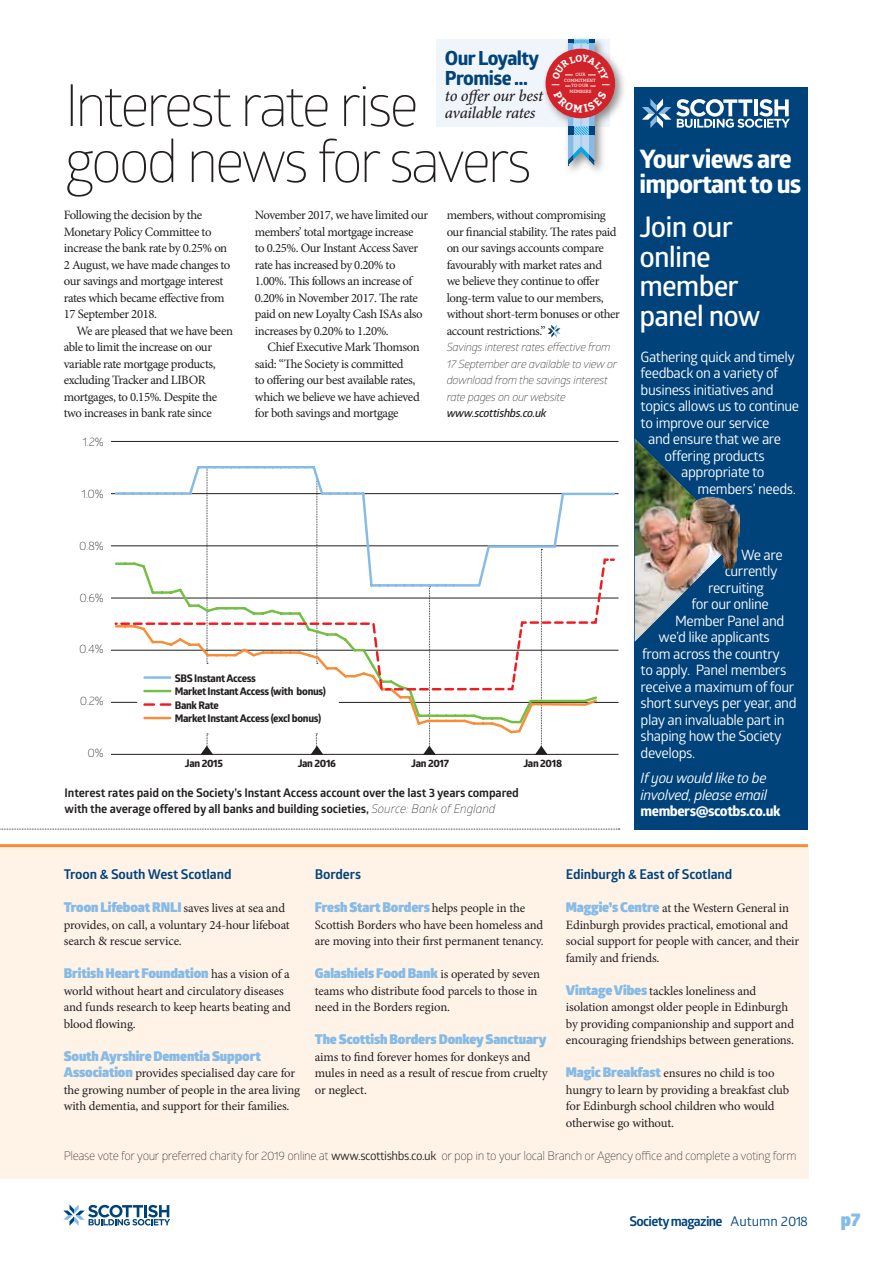
<style>
.page{position:relative;width:893px;height:1263px;background:#fff}
.page>*{position:absolute;margin:0;border:0;box-sizing:border-box;transform-origin:0 0}
.t1{font:300 58.05px/55.9px "Glober";letter-spacing:-.06em;color:#231f20}
.t2{font:600 28.5px/29.7px "Glober";letter-spacing:-.03em;color:#fff}
.t3{font:700 25.5px/25.2px "Globerx";letter-spacing:-.03em;color:#fff}
.t4{font:700 19.5px/19.5px "Globerx";letter-spacing:-.03em;color:#00437b}
.t5{font:900 18px "Glober";color:#86bbe6}
.t6{font:italic 500 16.5px/16.6px "Minion Pro";letter-spacing:-.02em;color:#231f20}
.t7{font:14.25px "Glober";letter-spacing:-.03em;color:#fff}
.t8{font:italic 14.25px/16.5px "Glober";letter-spacing:-.03em;color:#fff}
.t9{font:700 14.25px "Globerx";letter-spacing:-.03em;color:#fff}
.t10{font:900 13.5px "Glober";letter-spacing:-.01em;color:#86bbe6}
.t11{font:700 13.5px "Glober";letter-spacing:-.01em;color:#00437b}
.t12{font:700 13.5px "Glober";letter-spacing:-.05em;color:#00437b}
.t13{font:12.75px/16.5px "Minion Pro";letter-spacing:-.025em;color:#231f20}
.t14{font:300 12px "Glober";letter-spacing:-.03em;color:#231f20}
.t15{font:700 12px/16.5px "Glober";letter-spacing:-.01em;color:#231f20}
.t16{font:italic 300 11.25px/16.5px "Glober";letter-spacing:-.03em;color:#231f20}
.t17{font:italic 600 11.25px "Glober";letter-spacing:-.03em;color:#231f20}
.t18{font:700 10.5px/13.5px "Globerx";letter-spacing:-.03em;color:#231f20}
.t19{font:4.5px/5.6px "Bitter";color:#fff;text-align:center}
.s1{font-weight:300;font-style:italic}
.s2{font-family:"Glober";font-weight:900;font-size:13.5px;color:#86bbe6}
.s3{font-family:"Minion Pro";font-weight:400;font-size:12.75px;color:#231f20}
.s4{font-weight:400}
</style>
<div class="page">
<svg style="left:63px;top:1204px;width:107px;height:22px"></svg>
<div style="left:0;top:848px;width:808px;height:331px;background:#fff3e8"></div>
<svg style="left:0;top:829px;width:620px;height:1px"></svg>
<hr style="left:0;top:844px;width:808px;height:3px;background:#f78d39">
<svg style="left:548px;top:325px;width:12px;height:13px"></svg>
<hr style="left:111px;top:754px;width:507px;height:1px;background:#231f20">
<hr style="left:111px;top:441px;width:507px;height:1px;background:#231f20">
<hr style="left:111px;top:493px;width:507px;height:1px;background:#231f20">
<hr style="left:111px;top:546px;width:507px;height:1px;background:#231f20">
<hr style="left:111px;top:598px;width:507px;height:1px;background:#231f20">
<hr style="left:111px;top:650px;width:507px;height:1px;background:#231f20">
<hr style="left:339px;top:702px;width:279px;height:1px;background:#231f20">
<svg style="left:111px;top:467px;width:505px;height:288px"></svg>
<div style="left:436px;top:40px;width:173px;height:87px;background:#f0f5fb"></div>
<div style="left:542px;top:36px;width:85px;height:140px;background:#231f20;opacity:.5"></div>
<div style="left:546px;top:49px;width:69px;height:69px;background:#d2232a;border-radius:50%"></div>
<div style="left:635px;top:87px;width:173px;height:743px;background:#00437b"></div>
<svg style="left:642px;top:99px;width:148px;height:29px"></svg>
<img style="left:635px;top:439px;width:96px;height:202px">
<img style="left:694px;top:496px;width:45px;height:74px">
<svg style="left:552px;top:40px;width:58px;height:125px"></svg>
<h3 class="t4" style="left:445px;top:48px;width:96px">Our Loyalty<br>Promise …</h3>
<p class="t6" style="left:445px;top:88px;width:100px">to offer our best available rates</p>
<p class="t19" style="left:564px;top:72px;width:33px">OUR<br>COMMITMENT<br>TO OUR<br>MEMBERS</p>
<h1 class="t1" style="left:65px;top:75px;width:469px">Interest rate rise good news for savers</h1>
<p class="t13" style="left:64px;top:207px;width:168px">Following the decision by the<br>Monetary Policy Committee to increase the bank rate by 0.25% on<br>2 August, we have made changes to our savings and mortgage interest rates which became effective from<br>17 September 2018.</p>
<p class="t13" style="left:64px;top:322px;width:171px;text-indent:13px">We are pleased that we have been able to limit the increase on our variable rate mortgage products, excluding Tracker and LIBOR mortgages, to 0.15%. Despite the two increases in bank rate since</p>
<p class="t13" style="left:447px;top:207px;width:175px">members, without compromising our financial stability. The rates paid on our savings accounts compare favourably with market rates and<br>we believe they continue to offer long-term value to our members, without short-term bonuses or other account restrictions.”</p>
<p class="t16" style="left:447px;top:338px;width:172px">Savings interest rates effective from 17 September are available to view or download from the savings interest rate pages on our website</p>
<p class="t17" style="left:447px;top:405px;width:101px">www.scottishbs.co.uk</p>
<p class="t13" style="left:255px;top:207px;width:175px">November 2017, we have limited our members’ total mortgage increase<br>to 0.25%. Our Instant Access Saver rate has increased by 0.20% to<br>1.00%. This follows an increase of<br>0.20% in November 2017. The rate paid on new Loyalty Cash ISAs also increases by 0.20% to 1.20%.</p>
<p class="t13" style="left:255px;top:339px;width:166px;text-indent:13px">Chief Executive Mark Thomson said: “The Society is committed<br>to offering our best available rates, which we believe we have achieved for both savings and mortgage</p>
<p class="t14" style="left:82px;top:434px;width:23px">1.2%</p>
<p class="t14" style="left:81px;top:485px;width:24px">1.0%</p>
<p class="t14" style="left:79px;top:537px;width:26px">0.8%</p>
<p class="t14" style="left:80px;top:589px;width:25px">0.6%</p>
<p class="t14" style="left:79px;top:641px;width:26px">0.4%</p>
<p class="t14" style="left:80px;top:692px;width:25px">0.2%</p>
<p class="t14" style="left:88px;top:744px;width:18px">0%</p>
<p class="t18" style="left:175px;top:671px;width:153px">SBS Instant Access<br>Market Instant Access (with bonus)<br>Bank Rate<br>Market Instant Access (excl bonus)</p>
<p class="t18" style="left:185px;top:757px;width:40px">Jan 2015</p>
<p class="t18" style="left:298px;top:757px;width:40px">Jan 2016</p>
<p class="t18" style="left:411px;top:757px;width:39px">Jan 2017</p>
<p class="t18" style="left:523px;top:757px;width:40px">Jan 2018</p>
<p class="t15" style="left:65px;top:784px;width:456px">Interest rates paid on the Society’s Instant Access account over the last 3 years compared with the average offered by all banks and building societies, <span class="s1">Source: Bank of England</span></p>
<h3 class="t3" style="left:639px;top:146px;width:164px">Your views are important to us</h3>
<h2 class="t2" style="left:639px;top:211px;width:123px">Join our online member panel now</h2>
<p class="t7" style="left:641px;top:347px;width:156px">Gathering quick and timely</p>
<p class="t7" style="left:641px;top:363px;width:139px">feedback on a variety of</p>
<p class="t7" style="left:641px;top:380px;width:135px">business initiatives and</p>
<p class="t7" style="left:641px;top:396px;width:160px">topics allows us to continue</p>
<p class="t7" style="left:641px;top:413px;width:130px">to improve our service</p>
<p class="t7" style="left:648px;top:429px;width:134px">and ensure that we are</p>
<p class="t7" style="left:665px;top:446px;width:102px">offering products</p>
<p class="t7" style="left:681px;top:462px;width:85px">appropriate to</p>
<p class="t7" style="left:698px;top:479px;width:100px">members’ needs.</p>
<p class="t7" style="left:741px;top:545px;width:43px">We are</p>
<p class="t7" style="left:725px;top:561px;width:54px">currently</p>
<p class="t7" style="left:708px;top:578px;width:57px">recruiting</p>
<p class="t7" style="left:692px;top:594px;width:79px">for our online</p>
<p class="t7" style="left:675px;top:611px;width:111px">Member Panel and</p>
<p class="t7" style="left:659px;top:627px;width:113px">we’d like applicants</p>
<p class="t7" style="left:642px;top:644px;width:139px">from across the country</p>
<p class="t7" style="left:641px;top:660px;width:147px">to apply. Panel members</p>
<p class="t7" style="left:641px;top:677px;width:155px">receive a maximum of four</p>
<p class="t7" style="left:641px;top:693px;width:157px">short surveys per year, and</p>
<p class="t7" style="left:641px;top:710px;width:145px">play an invaluable part in</p>
<p class="t7" style="left:641px;top:726px;width:142px">shaping how the Society</p>
<p class="t7" style="left:641px;top:743px;width:56px">develops.</p>
<p class="t8" style="left:641px;top:769px;width:128px">If you would like to be involved, please email</p>
<p class="t9" style="left:641px;top:801px;width:141px">members@scotbs.co.uk</p>
<p class="t11" style="left:64px;top:865px;width:169px">Troon &amp; South West Scotland</p>
<p class="t13" style="left:64px;top:900px;width:228px"><span class="s2">Troon Lifeboat RNLI</span> saves lives at sea and provides, on call, a voluntary 24-hour lifeboat search &amp; rescue service.</p>
<p class="t10" style="left:64px;top:963px;width:228px">British Heart Foundation <span class="s3">has a vision of a</span></p>
<p class="t13" style="left:64px;top:982px;width:229px">world without heart and circulatory diseases and funds research to keep hearts beating and blood flowing.</p>
<p class="t10" style="left:64px;top:1045px;width:198px">South Ayrshire Dementia Support</p>
<p class="t13" style="left:64px;top:1065px;width:238px"><span class="s2">Association</span> provides specialised day care for the growing number of people in the area living with dementia, and support for their families.</p>
<p class="t11" style="left:566px;top:865px;width:168px">Edinburgh &amp; East of Scotland</p>
<p class="t13" style="left:566px;top:900px;width:235px"><span class="s2">Maggie’s Centre</span> at the Western General in Edinburgh provides practical, emotional and social support for people with cancer, and their family and friends.</p>
<p class="t13" style="left:566px;top:982px;width:230px"><span class="s2">Vintage Vibes</span> tackles loneliness and isolation amongst older people in Edinburgh by providing companionship and support and encouraging friendships between generations.</p>
<p class="t13" style="left:566px;top:1065px;width:225px"><span class="s2">Magic Breakfast</span> ensures no child is too hungry to learn by providing a breakfast club for Edinburgh school children who would otherwise go without.</p>
<p class="t14" style="left:64px;top:1147px;width:734px">Please vote for your preferred charity for 2019 online at <span class="s4">www.scottishbs.co.uk</span> or pop in to your local Branch or Agency office and complete a voting form</p>
<p class="t11" style="left:315px;top:865px;width:48px">Borders</p>
<p class="t10" style="left:315px;top:897px;width:212px">Fresh Start Borders <span class="s3">helps people in the</span></p>
<p class="t13" style="left:315px;top:916px;width:230px">Scottish Borders who have been homeless and are moving into their first permanent tenancy.</p>
<p class="t10" style="left:315px;top:963px;width:227px">Galashiels Food Bank <span class="s3">is operated by seven</span></p>
<p class="t13" style="left:315px;top:982px;width:224px">teams who distribute food parcels to those in need in the Borders region.</p>
<p class="t10" style="left:315px;top:1029px;width:233px">The Scottish Borders Donkey Sanctuary</p>
<p class="t13" style="left:315px;top:1048px;width:234px">aims to find forever homes for donkeys and mules in need as a result of rescue from cruelty or neglect.</p>
<p class="t12" style="left:629px;top:1211px;width:180px">Society magazine <span class="s4">Autumn 2018</span></p>
<h3 class="t5" style="left:841px;top:1205px;width:21px">p7</h3>
</div>
